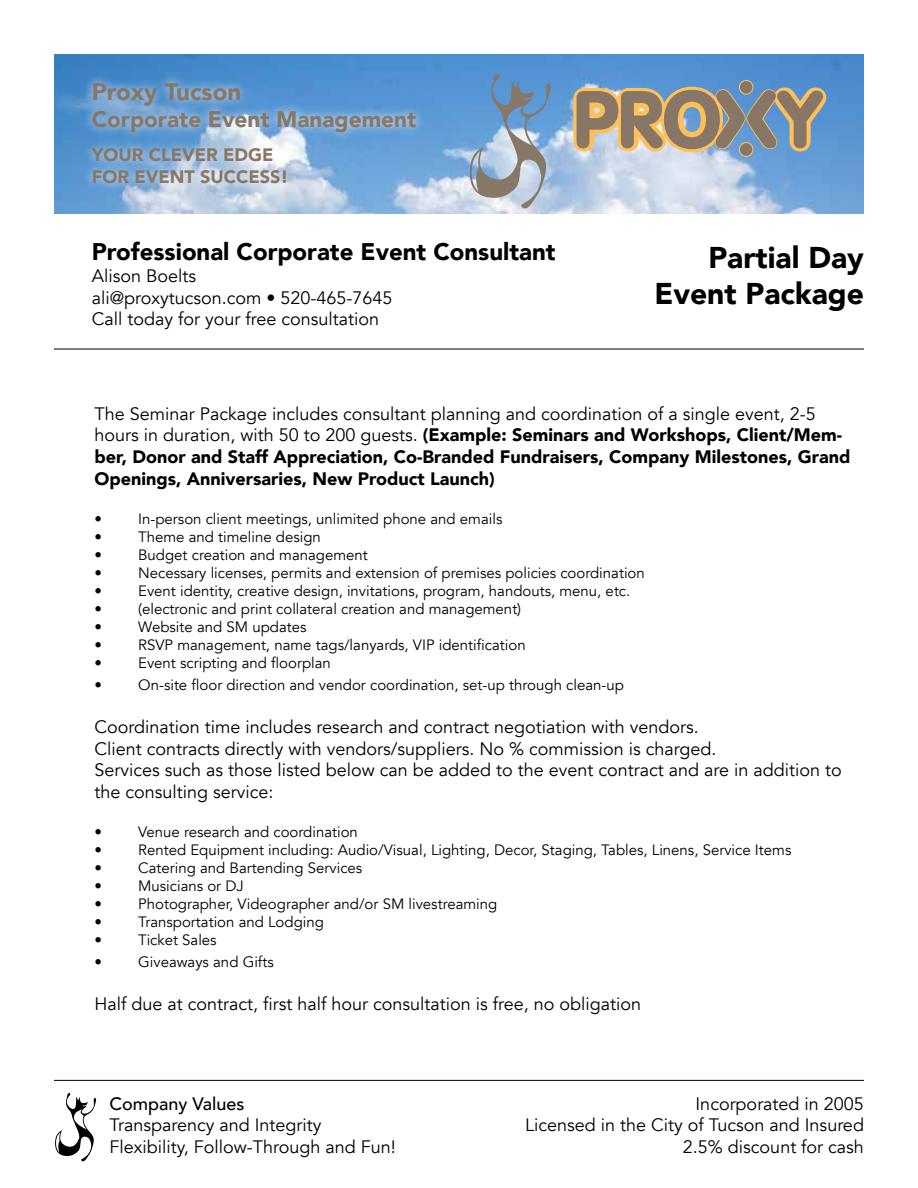
<style>
.page{position:relative;width:918px;height:1188px;background:#fff}
.page>*{position:absolute;margin:0;border:0;box-sizing:border-box;transform-origin:0 0}
.t1{font:900 30px/36px "Avenir";color:#000;text-align:right}
.t2{font:900 24px "Avenir";color:#000}
.t3{font:900 24px "Avenir";color:#877766}
.t4{font:900 22.5px "Avenir";color:#877766}
.t5{font:18px/21.6px "Avenir";color:#000}
.t6{font:900 18px/21.6px "Avenir";color:#000}
.t7{font:900 18px/21.6px "Avenir";color:#877766}
.t8{font:500 18px "Avenir";color:#000}
.t9{font:15px "Avenir";color:#000}
.s1{font-weight:400}
</style>
<div class="page">
<img style="left:54px;top:54px;width:810px;height:160px">
<div style="left:83px;top:73px;width:342px;height:120px;background:#fff;opacity:.75"></div>
<hr style="left:54px;top:349px;width:810px;height:1px;background:#000">
<hr style="left:54px;top:1080px;width:810px;height:1px;background:#000">
<div style="left:739px;top:80px;width:14px;height:15px;border:3px solid #fec057;border-radius:50%"></div>
<svg style="left:569px;top:82px;width:264px;height:76px;background:#969792"></svg>
<div style="left:740px;top:81px;width:12px;height:13px;background:#876;border-radius:50%"></div>
<svg style="left:470px;top:73px;width:81px;height:135px;background:#8ba6c2"></svg>
<svg style="left:55px;top:1093px;width:41px;height:68px"></svg>
<h2 class="t3" style="left:92px;top:71px;width:151px">Proxy Tucson</h2>
<h3 class="t4" style="left:92px;top:99px;width:326px">Corporate Event Management</h3>
<p class="t7" style="left:92px;top:144px;width:198px">YOUR CLEVER EDGE<br>FOR EVENT SUCCESS!</p>
<h2 class="t2" style="left:92px;top:231px;width:465px">Professional Corporate Event Consultant</h2>
<p class="t5" style="left:92px;top:265px;width:302px">Alison Boelts<br>ali@proxytucson.com • 520-465-7645<br>Call today for your free consultation</p>
<h1 class="t1" style="left:655px;top:238px;width:211px">Partial Day<br>Event Package</h1>
<p class="t6" style="left:94px;top:402px;width:757px"><span class="s1">The Seminar Package includes consultant planning and coordination of a single event, 2-5 hours in duration, with 50 to 200 guests.</span> (Example: Seminars and Workshops, Client/Mem&shy;ber, Donor and Staff Appreciation, Co-Branded Fundraisers, Company Milestones, Grand Openings, Anniversaries, New Product Launch)</p>
<p class="t9" style="left:94px;top:510px;width:9px">•</p>
<p class="t9" style="left:138px;top:510px;width:366px">In-person client meetings, unlimited phone and emails</p>
<p class="t9" style="left:94px;top:528px;width:9px">•</p>
<p class="t9" style="left:138px;top:528px;width:184px">Theme and timeline design</p>
<p class="t9" style="left:94px;top:546px;width:9px">•</p>
<p class="t9" style="left:138px;top:546px;width:231px">Budget creation and management</p>
<p class="t9" style="left:94px;top:564px;width:9px">•</p>
<p class="t9" style="left:138px;top:564px;width:508px">Necessary licenses, permits and extension of premises policies coordination</p>
<p class="t9" style="left:94px;top:582px;width:9px">•</p>
<p class="t9" style="left:138px;top:582px;width:494px">Event identity, creative design, invitations, program, handouts, menu, etc.</p>
<p class="t9" style="left:94px;top:600px;width:9px">•</p>
<p class="t9" style="left:138px;top:600px;width:385px">(electronic and print collateral creation and management)</p>
<p class="t9" style="left:94px;top:618px;width:9px">•</p>
<p class="t9" style="left:138px;top:618px;width:170px">Website and SM updates</p>
<p class="t9" style="left:94px;top:636px;width:9px">•</p>
<p class="t9" style="left:138px;top:636px;width:389px">RSVP management, name tags/lanyards, VIP identification</p>
<p class="t9" style="left:94px;top:654px;width:9px">•</p>
<p class="t9" style="left:138px;top:654px;width:194px">Event scripting and floorplan</p>
<p class="t9" style="left:94px;top:676px;width:9px">•</p>
<p class="t9" style="left:138px;top:676px;width:487px">On-site floor direction and vendor coordination, set-up through clean-up</p>
<p class="t5" style="left:94px;top:716px;width:749px">Coordination time includes research and contract negotiation with vendors.<br>Client contracts directly with vendors/suppliers. No % commission is charged.<br>Services such as those listed below can be added to the event contract and are in addition to the consulting service:</p>
<p class="t9" style="left:94px;top:823px;width:9px">•</p>
<p class="t9" style="left:138px;top:823px;width:221px">Venue research and coordination</p>
<p class="t9" style="left:94px;top:841px;width:9px">•</p>
<p class="t9" style="left:138px;top:841px;width:655px">Rented Equipment including: Audio/Visual, Lighting, Decor, Staging, Tables, Linens, Service Items</p>
<p class="t9" style="left:94px;top:859px;width:9px">•</p>
<p class="t9" style="left:138px;top:859px;width:226px">Catering and Bartending Services</p>
<p class="t9" style="left:94px;top:877px;width:9px">•</p>
<p class="t9" style="left:138px;top:877px;width:107px">Musicians or DJ</p>
<p class="t9" style="left:94px;top:895px;width:9px">•</p>
<p class="t9" style="left:138px;top:895px;width:361px">Photographer, Videographer and/or SM livestreaming</p>
<p class="t9" style="left:94px;top:913px;width:9px">•</p>
<p class="t9" style="left:138px;top:913px;width:187px">Transportation and Lodging</p>
<p class="t9" style="left:94px;top:931px;width:9px">•</p>
<p class="t9" style="left:138px;top:931px;width:80px">Ticket Sales</p>
<p class="t9" style="left:94px;top:953px;width:9px">•</p>
<p class="t9" style="left:138px;top:953px;width:137px">Giveaways and Gifts</p>
<p class="t5" style="left:94px;top:993px;width:548px">Half due at contract, first half hour consultation is free, no obligation</p>
<p class="t8" style="left:109px;top:1088px;width:137px">Company Values</p>
<p class="t5" style="left:109px;top:1115px;width:288px">Transparency and Integrity<br>Flexibility, Follow-Through and Fun!</p>
<p class="t5" style="left:525px;top:1093px;width:340px;text-align:right">Incorporated in 2005<br>Licensed in the City of Tucson and Insured<br>2.5% discount for cash</p>
</div>
